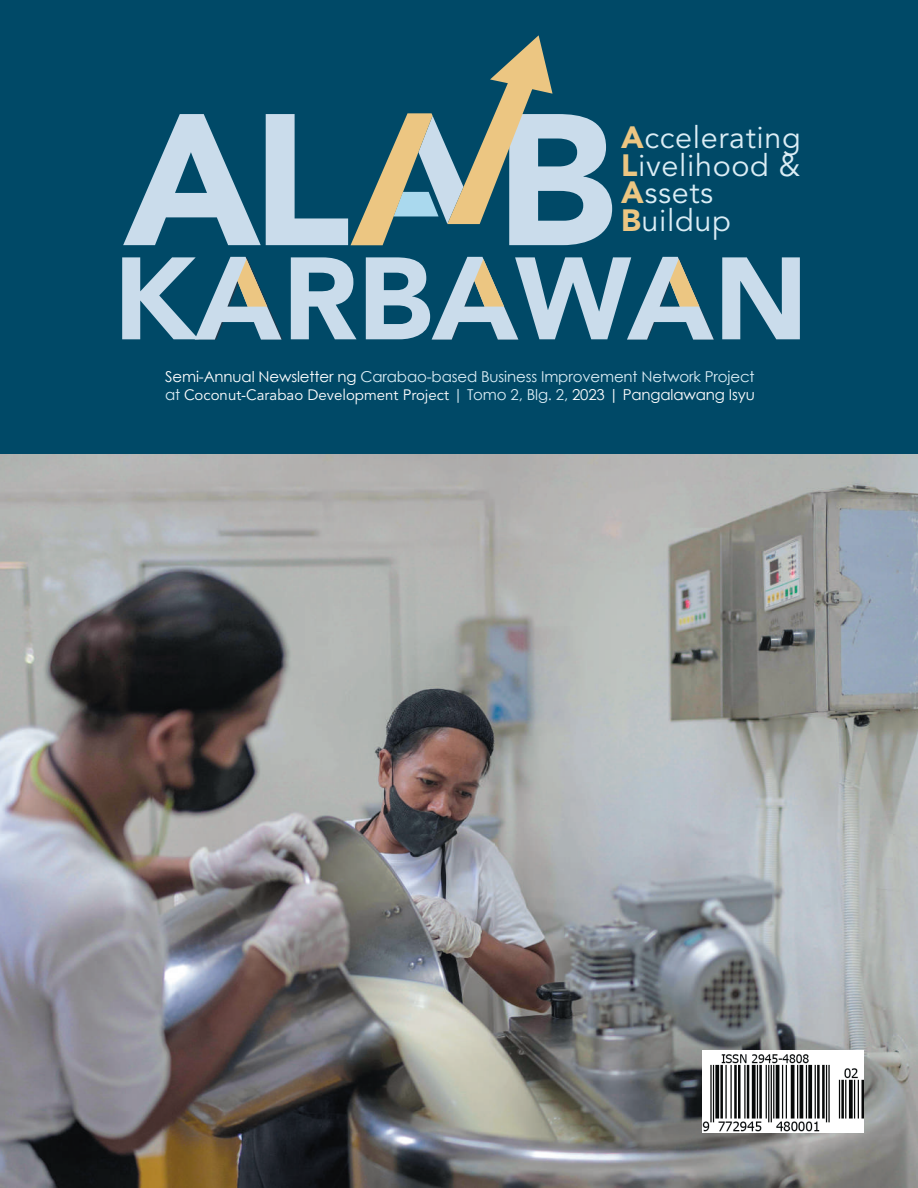
<style>
.page{position:relative;width:918px;height:1188px;background:#fff}
.page>*{position:absolute;margin:0;border:0;box-sizing:border-box;transform-origin:0 0}
.t1{font:900 185.1px "Avenir LT Std";color:#cadceb}
.t2{font:900 115.8px "Avenir LT Std";color:#cadceb}
.t3{font:30.6px/27.6px "Avenir LT Std";letter-spacing:.02em;color:#dbedf5;text-align:justify}
.t4{font:15px "Century Gothic";letter-spacing:-.01em;color:#dbedf5}
.t5{font:15px "Avenir LT Std";color:#fff}
.s1{font-weight:900;color:#ecc682}
.s2{color:#1e384a}
.s3{color:#fff}
.s4{font-family:"Century Gothic";color:#dbedf5}
.s5{font-family:"Century Gothic"}
</style>
<div class="page">
<img style="left:0;top:454px;width:918px;height:734px">
<div style="left:0;top:0;width:918px;height:454px;background:#004967"></div>
<img style="left:702px;top:1051px;width:162px;height:81px">
<svg style="left:195px;top:257px;width:87px;height:83px"></svg>
<svg style="left:432px;top:257px;width:86px;height:83px"></svg>
<svg style="left:627px;top:257px;width:87px;height:83px"></svg>
<svg style="left:351px;top:35px;width:202px;height:210px"></svg>
<h1 class="t1" style="left:123px;top:69px;width:494px">AL B</h1>
<h3 class="t3" style="left:621px;top:125px;width:181px"><span class="s1">A</span>ccelerating <span class="s1">L</span>ivelihood &amp; <span class="s1">A</span>ssets</h3>
<h3 class="t3" style="left:621px;top:207px;width:111px"><span class="s1">B</span>uildup</h3>
<h2 class="t2" style="left:113px;top:229px;width:697px">K<span class="s2">A</span>RB<span class="s2">A</span>W<span class="s2">A</span>N</h2>
<p class="t4" style="left:165px;top:366px;width:591px"><span class="s3">Semi-Annual Newsletter ng</span> Carabao-based Business Improvement Network Project</p>
<p class="t5" style="left:165px;top:386px;width:591px"><span class="s4">at</span> Coconut-Carabao Development Project <span class="s4">| Tomo 2, Blg. 2,</span> <span class="s5">2023 | Pangalawang Isyu</span></p>
</div>
